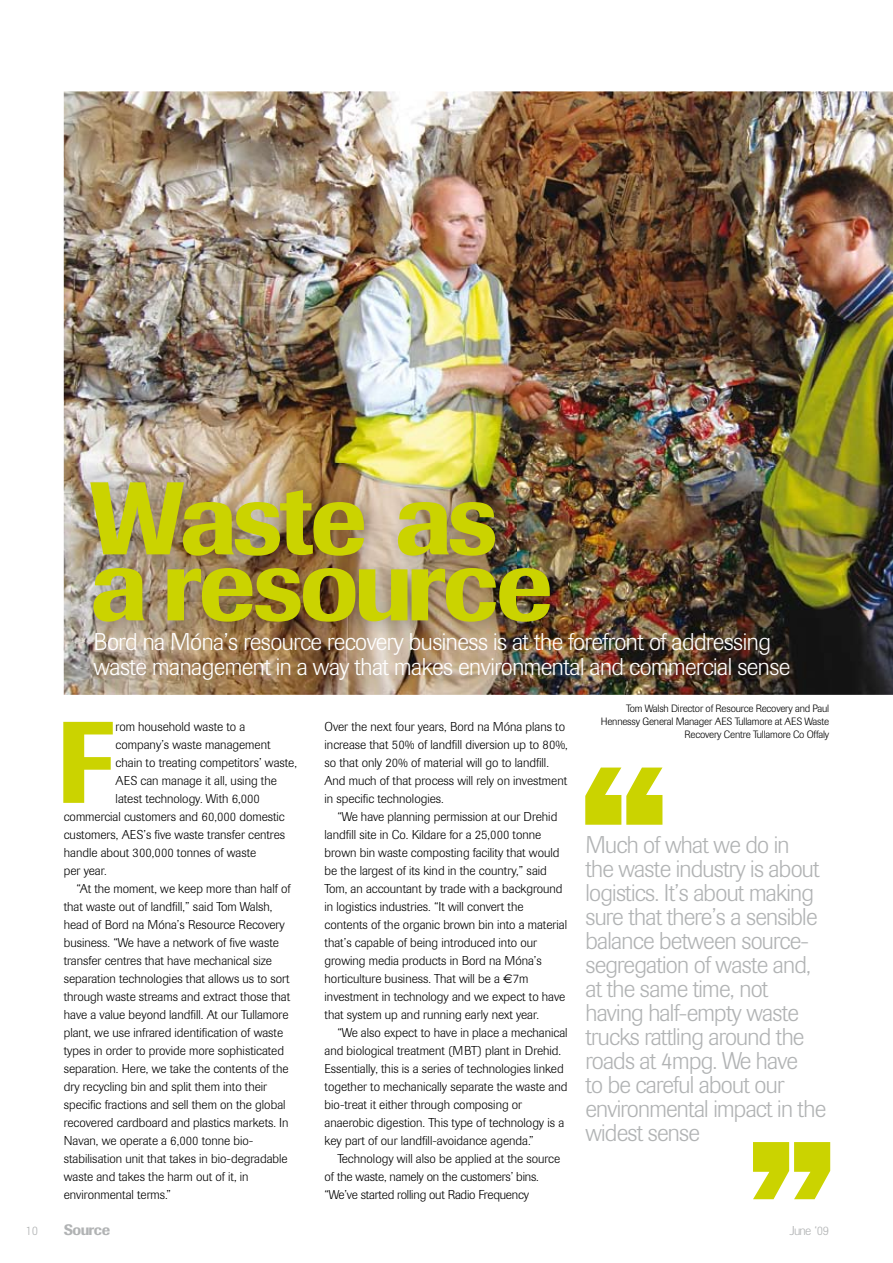
<style>
.page{position:relative;width:893px;height:1263px;background:#fff}
.page>*{position:absolute;margin:0;border:0;box-sizing:border-box;transform-origin:0 0}
.t1{font:800 153.15px "Imago";color:#cbd300}
.t2{font:500 114.75px "Imago";color:#cbd300}
.t3{font:500 102px "Imago";letter-spacing:-.04em;color:#cbd300}
.t4{font:300 24px/24px "Imago";letter-spacing:-.03em;color:#b1b3b4}
.t5{font:300 24px/25.5px "Imago";letter-spacing:-.02em;color:#fff}
.t6{font:500 15px "Imago";letter-spacing:-.04em;color:#b1b3b4}
.t7{font:300 12.75px/18px "Imago";color:#000}
.t8{font:300 12.75px "Imago";letter-spacing:-.06em;color:#b1b3b4}
.t9{font:300 10.5px/12.6px "Imago";letter-spacing:-.015em;color:#000;text-align:right}
.s1{font-family:"Euro Sans";font-weight:400}
</style>
<div class="page">
<img style="left:64px;top:91px;width:829px;height:604px">
<img style="left:71px;top:464px;width:497px;height:177px">
<h3 class="t3" style="left:90px;top:457px;width:409px">Waste as</h3>
<h3 class="t3" style="left:90px;top:523px;width:464px">a resource</h3>
<h3 class="t5" style="left:94px;top:629px;width:698px">Bord na Móna’s resource recovery business is at the forefront of addressing waste management in a way that makes environmental and commercial sense</h3>
<h2 class="t2" style="left:56px;top:693px;width:61px">F</h2>
<p class="t7" style="left:116px;top:718px;width:131px">rom household waste to a</p>
<p class="t7" style="left:116px;top:736px;width:156px">company’s waste management</p>
<p class="t7" style="left:116px;top:754px;width:183px">chain to treating competitors’ waste,</p>
<p class="t7" style="left:116px;top:772px;width:163px">AES can manage it all, using the</p>
<p class="t7" style="left:116px;top:790px;width:146px">latest technology. With 6,000</p>
<p class="t7" style="left:64px;top:808px;width:222px">commercial customers and 60,000 domestic</p>
<p class="t7" style="left:64px;top:826px;width:223px">customers, AES’s five waste transfer centres</p>
<p class="t7" style="left:64px;top:844px;width:194px">handle about 300,000 tonnes of waste</p>
<p class="t7" style="left:64px;top:862px;width:45px">per year.</p>
<p class="t7" style="left:77px;top:880px;width:216px">“At the moment, we keep more than half of</p>
<p class="t7" style="left:64px;top:898px;width:210px">that waste out of landfill,” said Tom Walsh,</p>
<p class="t7" style="left:64px;top:916px;width:223px">head of Bord na Móna’s Resource Recovery</p>
<p class="t7" style="left:64px;top:934px;width:217px">business. “We have a network of five waste</p>
<p class="t7" style="left:64px;top:952px;width:210px">transfer centres that have mechanical size</p>
<p class="t7" style="left:64px;top:970px;width:227px">separation technologies that allows us to sort</p>
<p class="t7" style="left:64px;top:988px;width:228px">through waste streams and extract those that</p>
<p class="t7" style="left:64px;top:1006px;width:226px">have a value beyond landfill. At our Tullamore</p>
<p class="t7" style="left:64px;top:1024px;width:221px">plant, we use infrared identification of waste</p>
<p class="t7" style="left:64px;top:1042px;width:222px">types in order to provide more sophisticated</p>
<p class="t7" style="left:64px;top:1060px;width:226px">separation. Here, we take the contents of the</p>
<p class="t7" style="left:64px;top:1078px;width:205px">dry recycling bin and split them into their</p>
<p class="t7" style="left:64px;top:1096px;width:223px">specific fractions and sell them on the global</p>
<p class="t7" style="left:64px;top:1114px;width:226px">recovered cardboard and plastics markets. In</p>
<p class="t7" style="left:64px;top:1132px;width:191px">Navan, we operate a 6,000 tonne bio-</p>
<p class="t7" style="left:64px;top:1150px;width:225px">stabilisation unit that takes in bio-degradable</p>
<p class="t7" style="left:64px;top:1168px;width:186px">waste and takes the harm out of it, in</p>
<p class="t7" style="left:64px;top:1186px;width:109px">environmental terms.”</p>
<p class="t7" style="left:325px;top:718px;width:245px">Over the next four years, Bord na Móna plans to increase that 50% of landfill diversion up to 80%, so that only 20% of material will go to landfill.<br>And much of that process will rely on investment in specific technologies.</p>
<p class="t7" style="left:325px;top:808px;width:244px;text-indent:13px">“We have planning permission at our Drehid landfill site in Co. Kildare for a 25,000 tonne brown bin waste composting facility that would be the largest of its kind in the country,” said Tom, an accountant by trade with a background in logistics industries. “It will convert the contents of the organic brown bin into a material that’s capable of being introduced into our growing media products in Bord na Móna’s horticulture business. That will be a <span class="s1">€</span>7m investment in technology and we expect to have that system up and running early next year.</p>
<p class="t7" style="left:325px;top:1024px;width:244px;text-indent:13px">“We also expect to have in place a mechanical and biological treatment (MBT) plant in Drehid.<br>Essentially, this is a series of technologies linked together to mechanically separate the waste and bio-treat it either through composing or anaerobic digestion. This type of technology is a key part of our landfill-avoidance agenda.”</p>
<p class="t7" style="left:325px;top:1150px;width:237px;text-indent:13px">Technology will also be applied at the source of the waste, namely on the customers’ bins. “We’ve started rolling out Radio Frequency</p>
<p class="t9" style="left:601px;top:703px;width:230px">Tom Walsh Director of Resource Recovery and Paul<br>Hennessy General Manager AES Tullamore at AES Waste<br>Recovery Centre Tullamore Co Offaly</p>
<h1 class="t1" style="left:581px;top:730px;width:87px">‘‘</h1>
<p class="t4" style="left:585px;top:833px;width:242px">Much of what we do in<br>the waste industry is about logistics. It’s about making sure that there’s a sensible balance between source&shy;segregation of waste and, at the same time, not having half-empty waste trucks rattling around the roads at 4mpg. We have<br>to be careful about our environmental impact in the widest sense</p>
<h1 class="t1" style="left:834px;top:1237px;width:87px;rotate:-180deg">‘‘</h1>
<p class="t8" style="left:26px;top:1223px;width:14px">10</p>
<p class="t6" style="left:64px;top:1221px;width:48px">Source</p>
<p class="t8" style="left:790px;top:1223px;width:41px">June ‘09</p>
</div>
